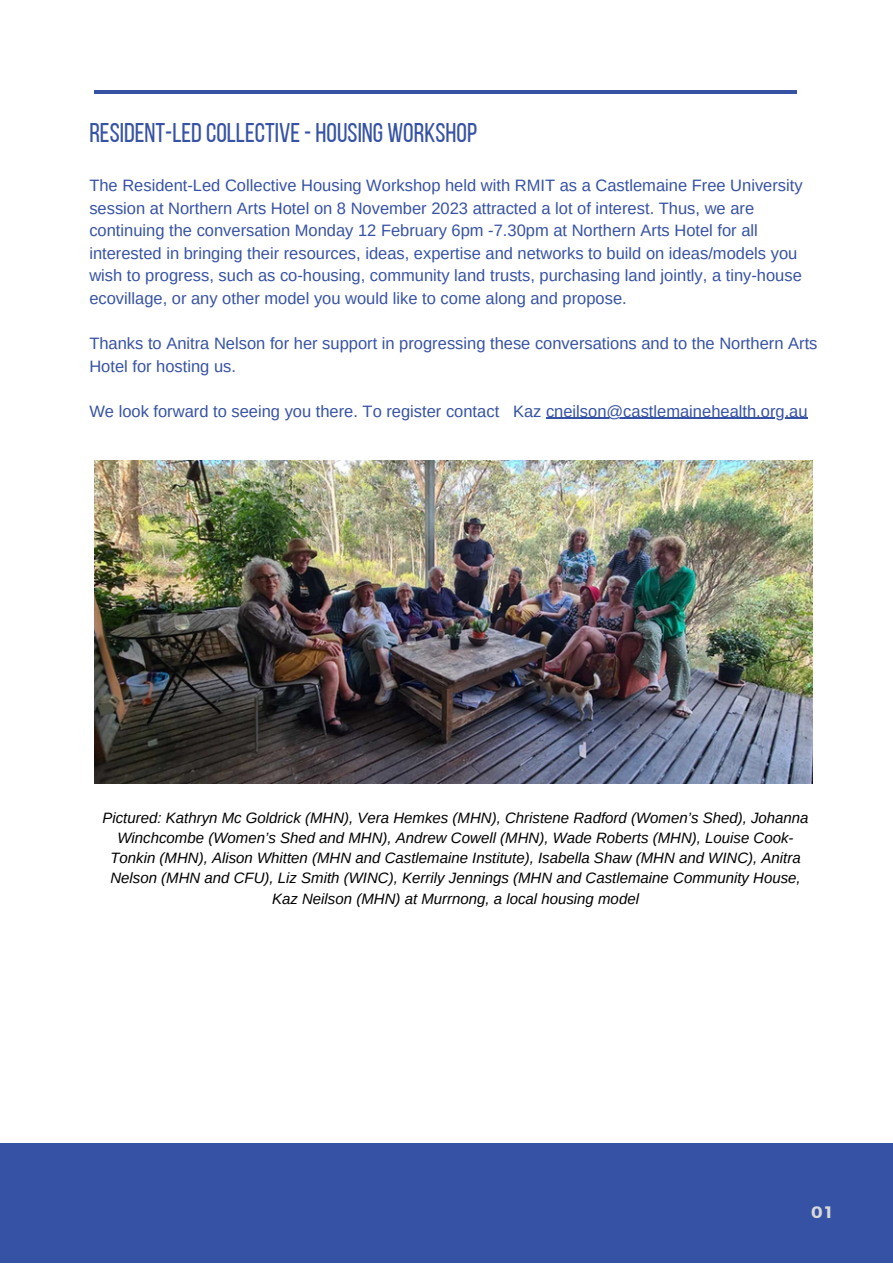
<style>
.page{position:relative;width:893px;height:1264px;background:#fff}
.page>*{position:absolute;margin:0;border:0;box-sizing:border-box;transform-origin:0 0}
.t1{font:27px "Bebas Neue";color:#3652a4}
.t2{font:16.5px/22.5px "Arimo";color:#3652a4}
.t3{font:700 16.5px "Montserrat";color:#d9d9d9}
.t4{font:italic 15px/20.2px "Arimo";color:#000;text-align:center}
</style>
<div class="page">
<hr style="left:94px;top:90px;width:702px;height:3px;background:#3652a4">
<div style="left:0;top:1143px;width:892px;height:120px;background:#3652a4"></div>
<img style="left:94px;top:460px;width:718px;height:323px">
<hr style="left:546px;top:417px;width:261px;height:2px;background:#3652a4">
<p class="t1" style="left:89px;top:121px;width:389px">RESIDENT-LEDCOLLECTIVE- HOUSING WORKSHOP</p>
<p class="t2" style="left:89px;top:174px;width:714px">The Resident-Led Collective Housing Workshop held with RMIT as a Castlemaine Free University session at Northern Arts Hotel on 8 November 2023 attracted a lot of interest. Thus, we are continuing the conversation Monday 12 February 6pm -7.30pm at Northern Arts Hotel for all interested in bringing their resources, ideas, expertise and networks to build on ideas/models you wish to progress, such as co-housing, community land trusts, purchasing land jointly, a tiny-house ecovillage, or any other model you would like to come along and propose.</p>
<p class="t2" style="left:89px;top:332px;width:729px">Thanks to Anitra Nelson for her support in progressing these conversations and to the Northern Arts<br>Hotel for hosting us.</p>
<p class="t2" style="left:89px;top:399px;width:719px">We look forward to seeing you there. To register contact Kaz cneilson@castlemainehealth.org.au</p>
<p class="t4" style="left:102px;top:807px;width:707px">Pictured: Kathryn Mc Goldrick (MHN), Vera Hemkes (MHN), Christene Radford (Women’s Shed), Johanna Winchcombe (Women’s Shed and MHN), Andrew Cowell (MHN), Wade Roberts (MHN), Louise Cook-Tonkin (MHN), Alison Whitten (MHN and Castlemaine Institute), Isabella Shaw (MHN and WINC), Anitra Nelson (MHN and CFU), Liz Smith (WINC), Kerrily Jennings (MHN and Castlemaine Community House, Kaz Neilson (MHN) at Murrnong, a local housing model</p>
<h1 class="t3" style="left:811px;top:1201px;width:23px">01</h1>
</div>
